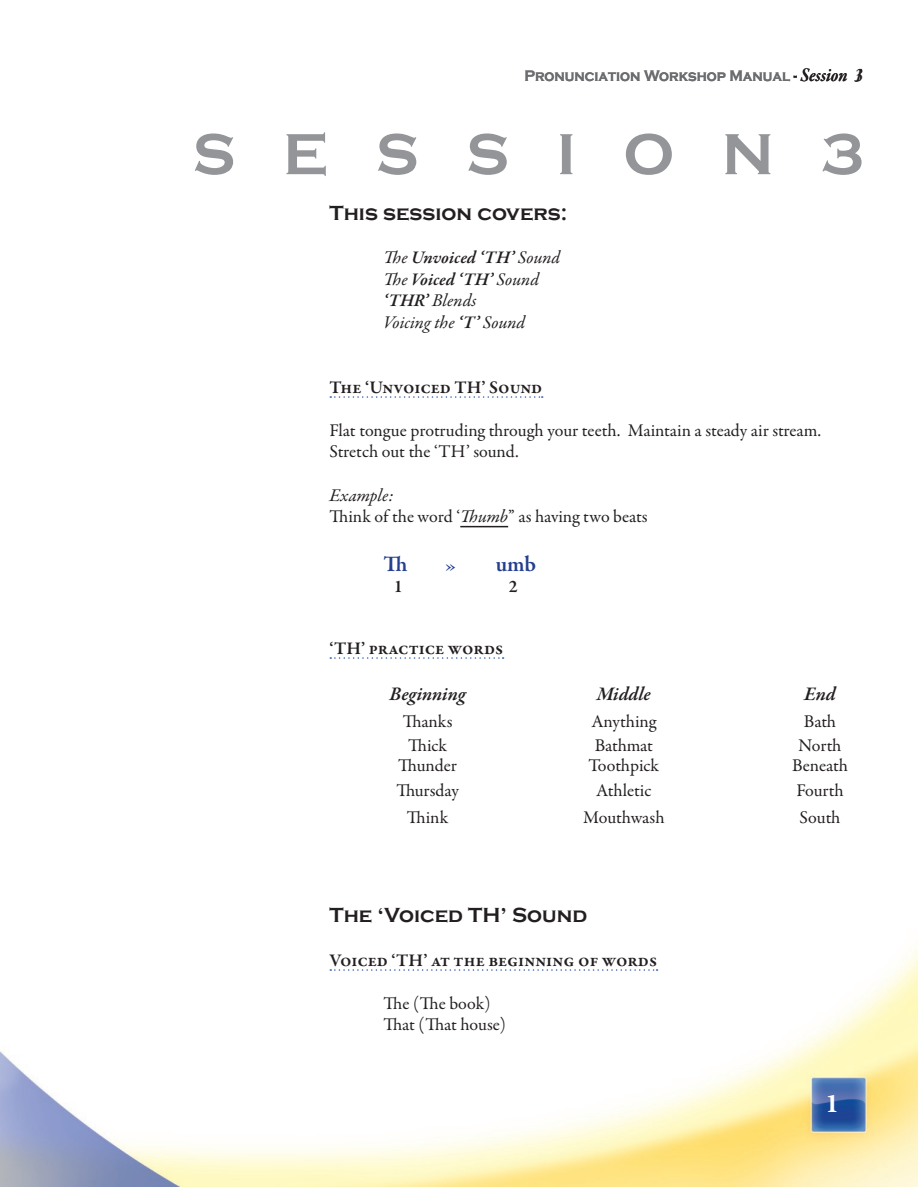
<style>
.page{position:relative;width:918px;height:1188px;background:#fff}
.page>*{position:absolute;margin:0;border:0;box-sizing:border-box;transform-origin:0 0}
.t1{font:700 60px "Copperplate Gothic";letter-spacing:.785em;color:#939598}
.t2{font:700 27px "Minion Pro";color:#fff}
.Body_Text_2{font:600 22.5px "Garamond Premr Pro";color:#253f8e}
.Body_Text_2-2{font:700 21px "Copperplate Gothic";color:#231f20}
.Body_Text_2-3{font:italic 600 19.5px "Garamond Premr Pro";letter-spacing:-.005em;color:#231f20}
.Body_Text_2-4{font:italic 600 19.5px "Garamond Premr Pro";letter-spacing:-.005em;color:#231f20;scale:.9 1}
.Body_Text_2-5{font:18px/21.6px "Garamond Premr Pro";letter-spacing:-.005em;color:#231f20}
.Body_Text_2-6{font:600 18px "Garamond Premr Pro";letter-spacing:-.005em;color:#231f20}
.Body_Text_2-7{font:italic 600 18px "Garamond Premr Pro";color:#231f20}
.Body_Text_2-8{font:italic 18px "Garamond Premr Pro";color:#231f20}
.Heading_7{font:600 18px "Garamond Premr Pro";letter-spacing:-.005em;color:#231f20}
.t3{font:700 15.6px "Copperplate Gothic";color:#6c6d70;scale:.9 1}
.s1{color:#231f20}
.s2{font-weight:400}
.s3{font-weight:600}
.s4{font-style:italic}
.s5{font-size:18px}
</style>
<div class="page">
<img style="left:0;top:396px;width:918px;height:791px">
<svg style="left:330px;top:396px;width:213px;height:2px"></svg>
<hr style="left:460px;top:526px;width:48px;height:1px;background:#231f20">
<svg style="left:330px;top:657px;width:174px;height:2px"></svg>
<svg style="left:330px;top:969px;width:328px;height:2px"></svg>
<p class="Body_Text_2-4" style="left:800px;top:63px;width:71px">Session 3</p>
<p class="t3" style="left:524px;top:68px;width:304px">Pronunciation Workshop Manual <span class="s1">-</span></p>
<p class="Body_Text_2-4" style="left:854px;top:63px;width:11px">1</p>
<p class="t1" style="left:192px;top:121px;width:250px">Sessi</p>
<p class="t1" style="left:623px;top:121px;width:242px">on3</p>
<p class="Body_Text_2-2" style="left:330px;top:201px;width:239px">This session covers:</p>
<p class="Body_Text_2-7" style="left:384px;top:246px;width:178px"><span class="s2">The</span> Unvoiced ‘TH’ <span class="s2">Sound</span></p>
<p class="Body_Text_2-7" style="left:384px;top:268px;width:157px"><span class="s2">The</span> Voiced ‘TH’ <span class="s2">Sound</span></p>
<p class="Body_Text_2-8" style="left:384px;top:289px;width:94px"><span class="s3">‘THR’</span> Blends</p>
<p class="Body_Text_2-8" style="left:384px;top:311px;width:143px">Voicing the <span class="s3">‘T’</span> Sound</p>
<p class="Body_Text_2-6" style="left:330px;top:376px;width:214px">The ‘Unvoiced TH’ Sound</p>
<p class="Body_Text_2-5" style="left:330px;top:420px;width:493px">Flat tongue protruding through your teeth. Maintain a steady air stream.<br>Stretch out the ‘TH’ sound.</p>
<p class="Body_Text_2-8" style="left:330px;top:484px;width:66px">Example:</p>
<p class="Body_Text_2-5" style="left:330px;top:506px;width:320px">Think of the word ‘<span class="s4">Thumb</span>” as having two beats</p>
<p class="Body_Text_2" style="left:384px;top:550px;width:26px">Th</p>
<p class="Body_Text_2" style="left:444px;top:550px;width:93px"><span class="s5">»</span> umb</p>
<p class="Body_Text_2-6" style="left:394px;top:576px;width:10px">1</p>
<p class="Body_Text_2-6" style="left:509px;top:576px;width:10px">2</p>
<p class="Heading_7" style="left:330px;top:637px;width:175px">‘TH’ practice words</p>
<p class="Body_Text_2-3" style="left:389px;top:682px;width:78px">Beginning</p>
<p class="Body_Text_2-3" style="left:597px;top:682px;width:56px">Middle</p>
<p class="Body_Text_2-3" style="left:804px;top:682px;width:33px">End</p>
<p class="Body_Text_2-5" style="left:403px;top:710px;width:51px">Thanks</p>
<p class="Body_Text_2-5" style="left:591px;top:710px;width:66px">Anything</p>
<p class="Body_Text_2-5" style="left:804px;top:710px;width:34px">Bath</p>
<p class="Body_Text_2-5" style="left:408px;top:735px;width:41px">Thick</p>
<p class="Body_Text_2-5" style="left:595px;top:735px;width:60px">Bathmat</p>
<p class="Body_Text_2-5" style="left:799px;top:735px;width:44px">North</p>
<p class="Body_Text_2-5" style="left:398px;top:754px;width:60px">Thunder</p>
<p class="Body_Text_2-5" style="left:588px;top:754px;width:72px">Toothpick</p>
<p class="Body_Text_2-5" style="left:792px;top:754px;width:57px">Beneath</p>
<p class="Body_Text_2-5" style="left:396px;top:780px;width:64px">Thursday</p>
<p class="Body_Text_2-5" style="left:596px;top:780px;width:57px">Athletic</p>
<p class="Body_Text_2-5" style="left:796px;top:780px;width:49px">Fourth</p>
<p class="Body_Text_2-5" style="left:407px;top:807px;width:43px">Think</p>
<p class="Body_Text_2-5" style="left:583px;top:807px;width:83px">Mouthwash</p>
<p class="Body_Text_2-5" style="left:800px;top:807px;width:42px">South</p>
<p class="Body_Text_2-2" style="left:330px;top:904px;width:259px">The ‘Voiced TH’ Sound</p>
<p class="Body_Text_2-6" style="left:330px;top:949px;width:329px">Voiced ‘TH’ at the beginning of words</p>
<p class="Body_Text_2-5" style="left:384px;top:993px;width:109px">The (The book)</p>
<p class="Body_Text_2-5" style="left:384px;top:1014px;width:124px">That (That house)</p>
<p class="t2" style="left:825px;top:1085px;width:15px">1</p>
</div>
